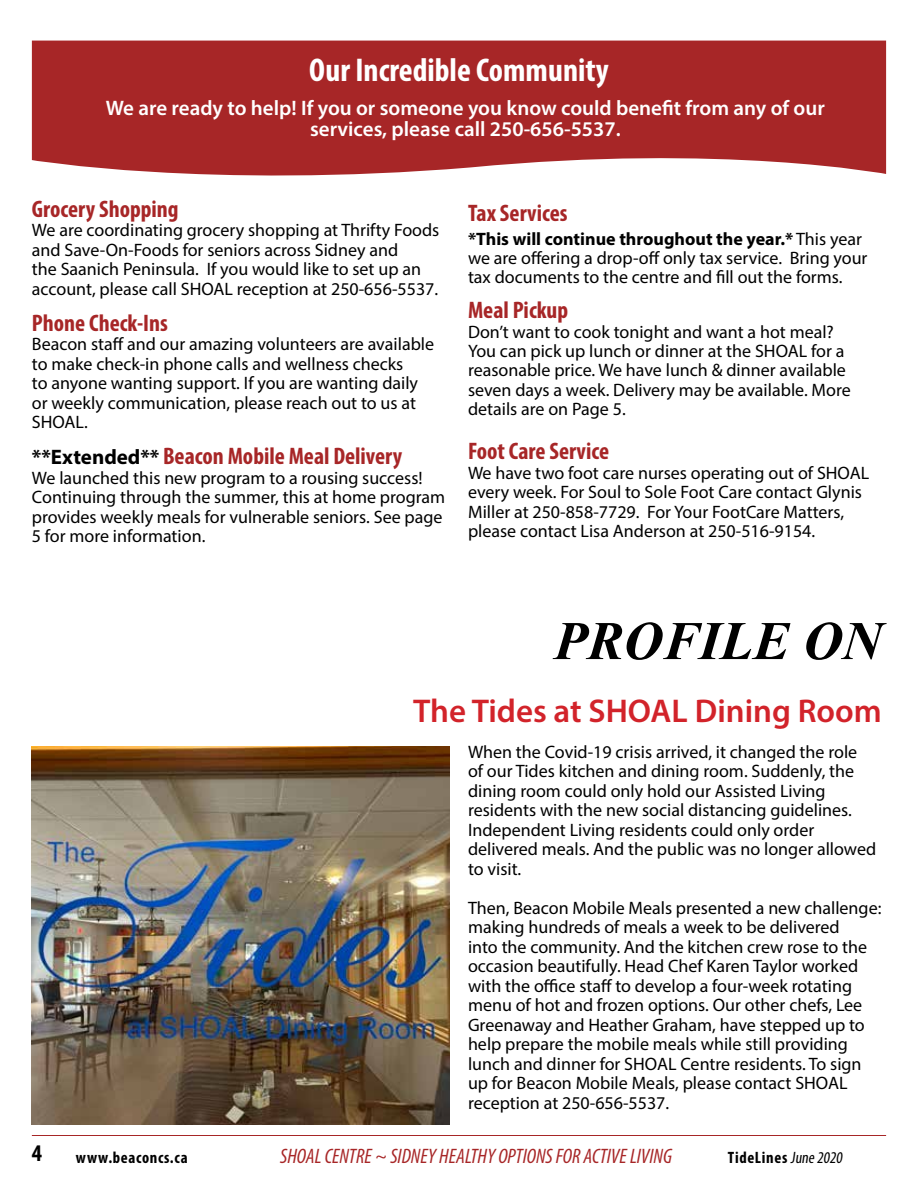
<style>
.page{position:relative;width:918px;height:1188px;background:#fff}
.page>*{position:absolute;margin:0;border:0;box-sizing:border-box;transform-origin:0 0}
.t1{font:700 67.5px "Vijaya";color:#000}
.t2{font:600 33px "Myriad Pro";color:#d2232a}
.t3{font:700 condensed 33px "Myriad Pro";color:#fff}
.t4{font:700 condensed 24px "Myriad Pro";color:#a72627}
.t5{font:700 condensed 24px "Myriad Pro";color:#000}
.t6{font:600 21px/21px "Myriad Pro";color:#fff;text-align:center}
.t7{font:italic condensed 21px "Myriad Pro";color:#a72627}
.t8{font:18px/19.5px "Myriad Pro";color:#000}
.t9{font:700 condensed 16.5px "Myriad Pro";letter-spacing:.04em;color:#000}
.s1{font-stretch:normal;font-size:21px;color:#000}
.s2{font-weight:700}
.s3{font-weight:400}
</style>
<div class="page">
<hr style="left:32px;top:1135px;width:854px;height:1px;background:#a72627">
<img style="left:32px;top:746px;width:418px;height:378px">
<div style="left:32px;top:41px;width:854px;height:135px;background:#a72627"></div>
<h2 class="t3" style="left:309px;top:50px;width:301px">Our Incredible Community</h2>
<p class="t6" style="left:106px;top:97px;width:721px">We are ready to help! If you or someone you know could benefit from any of our services, please call 250-656-5537.</p>
<h3 class="t4" style="left:32px;top:194px;width:148px">Grocery Shopping</h3>
<p class="t8" style="left:32px;top:220px;width:409px">We are coordinating grocery shopping at Thrifty Foods and Save-On-Foods for seniors across Sidney and<br>the Saanich Peninsula. If you would like to set up an account, please call SHOAL reception at 250-656-5537.</p>
<h3 class="t4" style="left:32px;top:308px;width:138px">Phone Check-Ins</h3>
<p class="t8" style="left:32px;top:334px;width:404px">Beacon staff and our amazing volunteers are available to make check-in phone calls and wellness checks<br>to anyone wanting support. If you are wanting daily or weekly communication, please reach out to us at SHOAL.</p>
<h3 class="t4" style="left:32px;top:441px;width:372px"><span class="s1">**Extended**</span> Beacon Mobile Meal Delivery</h3>
<p class="t8" style="left:32px;top:468px;width:415px">We launched this new program to a rousing success!<br>Continuing through the summer, this at home program provides weekly meals for vulnerable seniors. See page 5 for more information.</p>
<h3 class="t4" style="left:468px;top:198px;width:101px">Tax Services</h3>
<p class="t8" style="left:468px;top:228px;width:401px"><span class="s2">*This will continue throughout the year.*</span> This year we are offering a drop-off only tax service. Bring your tax documents to the centre and fill out the forms.</p>
<h3 class="t4" style="left:468px;top:295px;width:102px">Meal Pickup</h3>
<p class="t8" style="left:468px;top:321px;width:384px">Don’t want to cook tonight and want a hot meal?<br>You can pick up lunch or dinner at the SHOAL for a reasonable price. We have lunch &amp; dinner available seven days a week. Delivery may be available. More details are on Page 5.</p>
<h3 class="t4" style="left:468px;top:436px;width:143px">Foot Care Service</h3>
<p class="t8" style="left:468px;top:463px;width:403px">We have two foot care nurses operating out of SHOAL every week. For Soul to Sole Foot Care contact Glynis Miller at 250-858-7729. For Your FootCare Matters, please contact Lisa Anderson at 250-516-9154.</p>
<h1 class="t1" style="left:554px;top:588px;width:329px">PROFILE ON</h1>
<h2 class="t2" style="left:413px;top:690px;width:470px">The Tides at SHOAL Dining Room</h2>
<p class="t8" style="left:468px;top:742px;width:410px">When the Covid-19 crisis arrived, it changed the role of our Tides kitchen and dining room. Suddenly, the dining room could only hold our Assisted Living residents with the new social distancing guidelines.<br>Independent Living residents could only order delivered meals. And the public was no longer allowed to visit.</p>
<p class="t8" style="left:468px;top:898px;width:415px">Then, Beacon Mobile Meals presented a new challenge: making hundreds of meals a week to be delivered<br>into the community. And the kitchen crew rose to the occasion beautifully. Head Chef Karen Taylor worked with the office staff to develop a four-week rotating menu of hot and frozen options. Our other chefs, Lee Greenaway and Heather Graham, have stepped up to help prepare the mobile meals while still providing lunch and dinner for SHOAL Centre residents. To sign up for Beacon Mobile Meals, please contact SHOAL reception at 250-656-5537.</p>
<h3 class="t5" style="left:32px;top:1138px;width:12px">4</h3>
<p class="t9" style="left:76px;top:1147px;width:113px">www.beaconcs.ca</p>
<p class="t7" style="left:280px;top:1143px;width:393px">SHOAL CENTRE ~ SIDNEY HEALTHY OPTIONS FOR ACTIVE LIVING</p>
<p class="t9" style="left:728px;top:1147px;width:119px">TideLines <span class="s3">June 2020</span></p>
</div>
